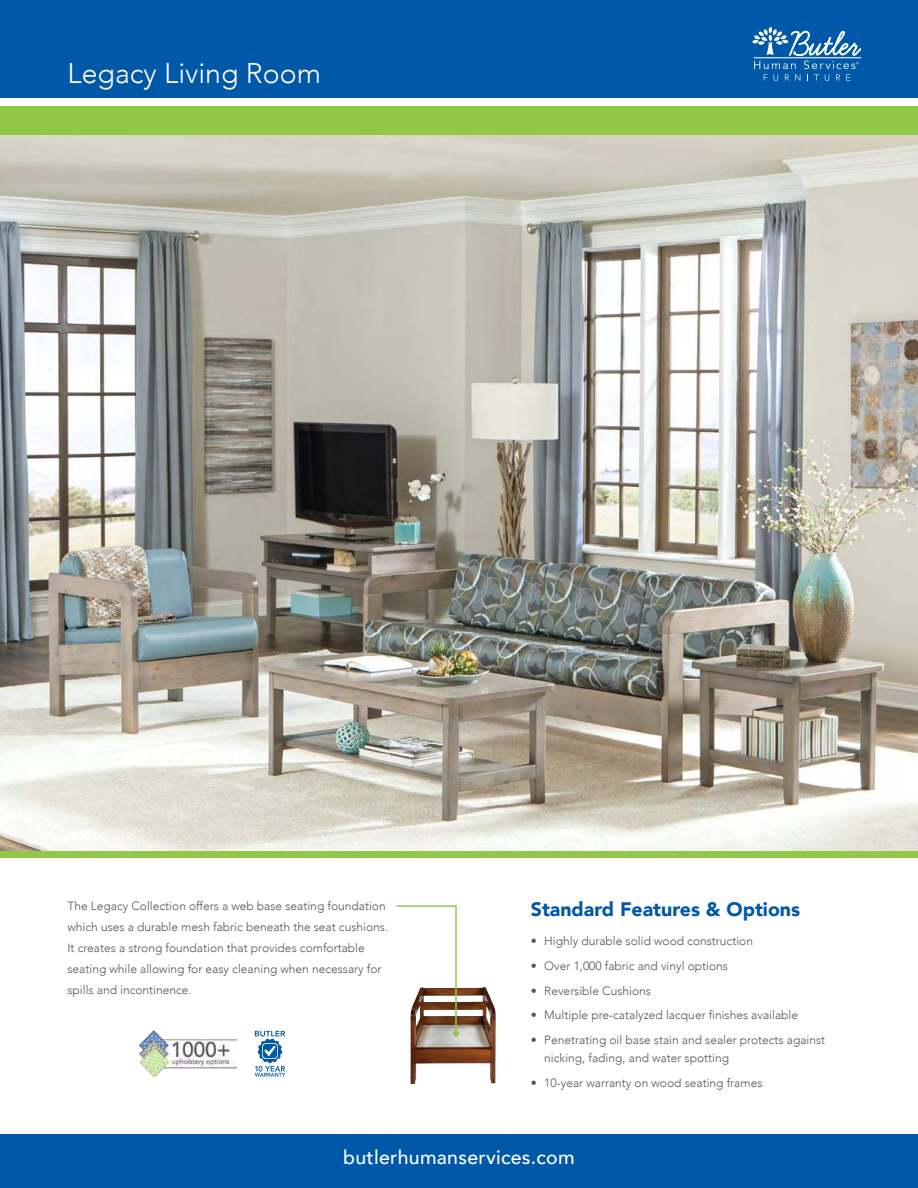
<style>
.page{position:relative;width:918px;height:1188px;background:#fff}
.page>*{position:absolute;margin:0;border:0;box-sizing:border-box;transform-origin:0 0}
.t1{font:300 28.5px "Avenir";color:#fff}
.t2{font:900 19.5px "Avenir";color:#0058a8}
.t3{font:500 19.5px "Avenir";letter-spacing:.015em;color:#fff}
.t4{font:300 12px/21px "Avenir";color:#55555a}
</style>
<div class="page">
<div style="left:0;top:850px;width:918px;height:8px;background:#93c847"></div>
<div style="left:0;top:0;width:918px;height:98px;background:#0058a8"></div>
<div style="left:0;top:106px;width:918px;height:30px;background:#93c847"></div>
<div style="left:0;top:1134px;width:918px;height:54px;background:#0058a8"></div>
<img style="left:0;top:136px;width:918px;height:714px">
<svg style="left:752px;top:27px;width:109px;height:54px"></svg>
<svg style="left:255px;top:1031px;width:30px;height:46px"></svg>
<img style="left:139px;top:1031px;width:97px;height:46px">
<img style="left:410px;top:987px;width:86px;height:97px">
<svg style="left:396px;top:905px;width:63px;height:132px"></svg>
<h1 class="t1" style="left:68px;top:61px;width:255px">Legacy Living Room</h1>
<p class="t4" style="left:68px;top:896px;width:322px">The Legacy Collection offers a web base seating foundation which uses a durable mesh fabric beneath the seat cushions.<br>It creates a strong foundation that provides comfortable seating while allowing for easy cleaning when necessary for spills and incontinence.</p>
<h2 class="t2" style="left:531px;top:902px;width:271px">Standard Features &amp; Options</h2>
<p class="t4" style="left:531px;top:931px;width:224px">• Highly durable solid wood construction</p>
<p class="t4" style="left:531px;top:956px;width:199px">• Over 1,000 fabric and vinyl options</p>
<p class="t4" style="left:531px;top:981px;width:122px">• Reversible Cushions</p>
<p class="t4" style="left:531px;top:1006px;width:269px">• Multiple pre-catalyzed lacquer finishes available</p>
<p class="t4" style="left:544px;top:1032px;width:283px;line-height:18px;text-indent:-14px">• Penetrating oil base stain and sealer protects against nicking, fading, and water spotting</p>
<p class="t4" style="left:531px;top:1073px;width:233px">• 10-year warranty on wood seating frames</p>
<h2 class="t3" style="left:343px;top:1150px;width:233px">butlerhumanservices.com</h2>
</div>
